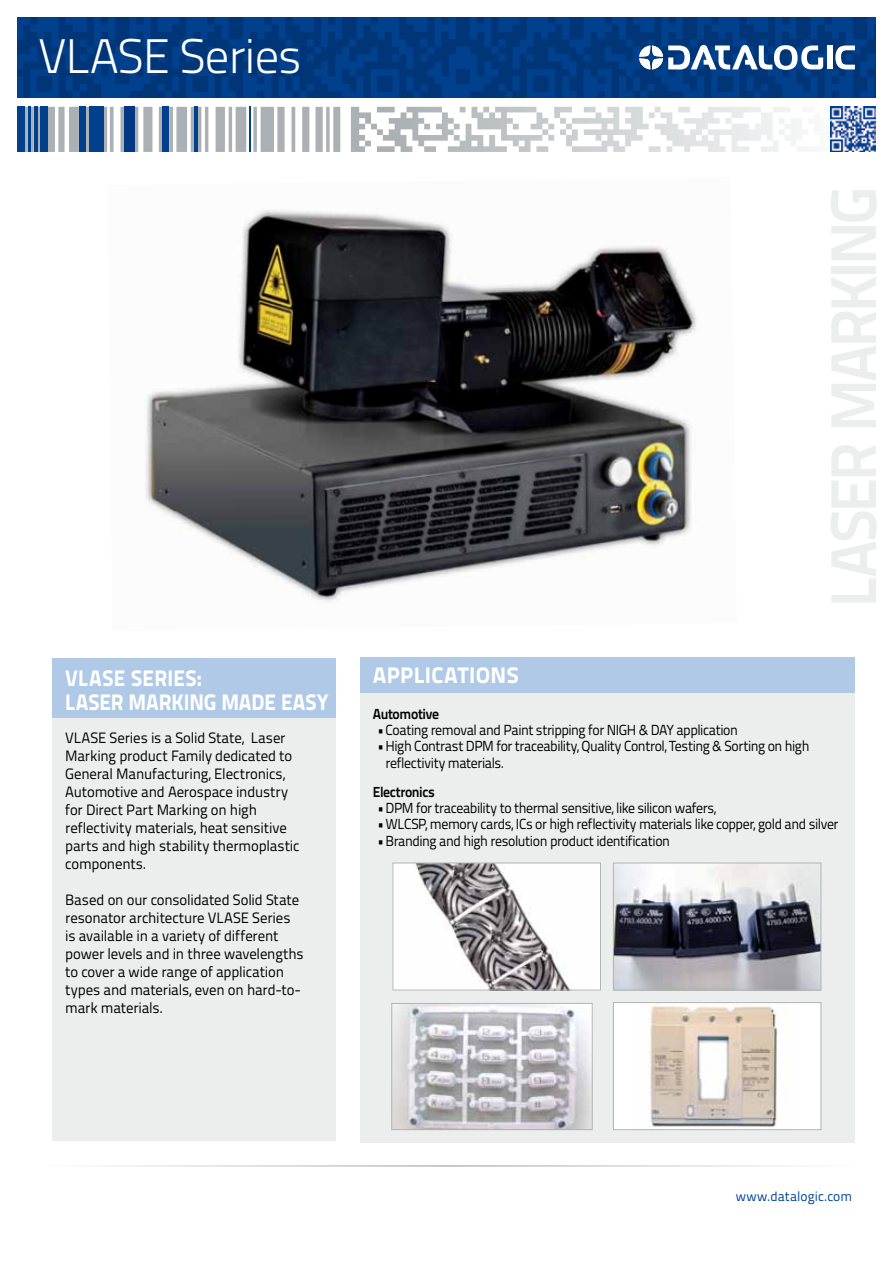
<style>
.page{position:relative;width:893px;height:1263px;background:#fff}
.page>*{position:absolute;margin:0;border:0;box-sizing:border-box;transform-origin:0 0}
.t1{font:300 48.45px "Titillium Text 22 L";letter-spacing:-.02em;color:#fff}
.t2{font:800 22.5px/24px "Titillium Text 22 L";letter-spacing:.01em;color:#fff;scale:.93 1}
.t3{font:800 22.5px "Titillium Text 22 L";letter-spacing:.01em;color:#fff}
.t4{font:15px/18px "Titillium Text 22 L";letter-spacing:-.01em;color:#000}
.t5{font:14.55px/16.2px "Titillium Text 22 L";letter-spacing:-.03em;color:#000;scale:.95 1}
.t6{font:700 14.55px "Titillium Text 22 L";letter-spacing:-.025em;color:#000;scale:.95 1}
.t7{font:13.5px "Titillium Text 22 L";letter-spacing:.005em;color:#004494}
</style>
<div class="page">
<svg style="left:377px;top:107px;width:422px;height:45px"></svg>
<div style="left:17px;top:107px;width:7px;height:45px;background:#00408c"></div>
<div style="left:41px;top:107px;width:7px;height:45px;background:#00408c"></div>
<hr style="left:28px;top:107px;width:2px;height:45px;background:#00408c">
<hr style="left:34px;top:107px;width:3px;height:45px;background:#00408c">
<hr style="left:250px;top:107px;width:1px;height:45px;background:#00408c">
<div style="left:162px;top:107px;width:7px;height:45px;background:#00408c"></div>
<hr style="left:194px;top:107px;width:4px;height:45px;background:#00408c">
<div style="left:79px;top:107px;width:7px;height:45px;background:#00408c"></div>
<div style="left:90px;top:107px;width:14px;height:45px;background:#00408c"></div>
<div style="left:124px;top:107px;width:11px;height:45px;background:#003882"></div>
<svg style="left:830px;top:107px;width:1px;height:45px"></svg>
<img style="left:831px;top:107px;width:45px;height:45px">
<hr style="left:38px;top:1165px;width:817px;height:2px;background:#b1b3b4">
<svg style="left:17px;top:17px;width:859px;height:81px;background:#003a81"></svg>
<svg style="left:835px;top:46px;width:20px;height:23px"></svg>
<div style="left:827px;top:46px;width:5px;height:23px;background:#fff"></div>
<svg style="left:639px;top:45px;width:184px;height:25px"></svg>
<img style="left:145px;top:210px;width:552px;height:392px">
<div style="left:53px;top:658px;width:283px;height:482px;background:#eceded"></div>
<div style="left:53px;top:658px;width:283px;height:59px;background:#b0c9e6"></div>
<div style="left:360px;top:691px;width:495px;height:452px;background:#eceded"></div>
<div style="left:360px;top:657px;width:495px;height:35px;background:#b0c9e6"></div>
<div style="left:613px;top:1002px;width:208px;height:128px;background:#fff"></div>
<img style="left:649px;top:1004px;width:137px;height:123px">
<div style="left:613px;top:1002px;width:208px;height:128px;border:1px solid #b1b3b4"></div>
<img style="left:393px;top:1005px;width:198px;height:123px">
<div style="left:391px;top:1003px;width:202px;height:127px;border:1px solid #b1b3b4"></div>
<img style="left:615px;top:865px;width:204px;height:123px">
<div style="left:613px;top:863px;width:208px;height:127px;border:1px solid #b1b3b4"></div>
<div style="left:393px;top:863px;width:207px;height:127px;background:#fff"></div>
<img style="left:416px;top:865px;width:153px;height:123px">
<div style="left:392px;top:863px;width:209px;height:127px;border:1px solid #b1b3b4"></div>
<h1 class="t1" style="left:38px;top:20px;width:265px">VLASE Series</h1>
<h2 class="t2" style="left:65px;top:665px;width:285px">VLASE SERIES:<br>LASER MARKING MADE EASY</h2>
<p class="t4" style="left:65px;top:728px;width:236px">VLASE Series is a Solid State, Laser Marking product Family dedicated to General Manufacturing, Electronics, Automotive and Aerospace industry for Direct Part Marking on high reflectivity materials, heat sensitive parts and high stability thermoplastic components.</p>
<p class="t4" style="left:65px;top:890px;width:240px">Based on our consolidated Solid State resonator architecture VLASE Series is available in a variety of different power levels and in three wavelengths to cover a wide range of application types and materials, even on hard-to&shy;mark materials.</p>
<h2 class="t3" style="left:373px;top:658px;width:147px">APPLICATIONS</h2>
<p class="t6" style="left:373px;top:703px;width:71px">Automotive</p>
<p class="t5" style="left:377px;top:721px;width:381px">• Coating removal and Paint stripping for NIGH &amp; DAY application</p>
<p class="t5" style="left:386px;top:737px;width:448px;text-indent:-9px">• High Contrast DPM for traceability, Quality Control, Testing &amp; Sorting on high reflectivity materials.</p>
<p class="t6" style="left:373px;top:781px;width:67px">Electronics</p>
<p class="t5" style="left:377px;top:799px;width:359px">• DPM for traceability to thermal sensitive, like silicon wafers,</p>
<p class="t5" style="left:377px;top:815px;width:487px">• WLCSP, memory cards, ICs or high reflectivity materials like copper, gold and silver</p>
<p class="t5" style="left:377px;top:831px;width:310px">• Branding and high resolution product identification</p>
<p class="t7" style="left:736px;top:1186px;width:118px">www.datalogic.com</p>
</div>
